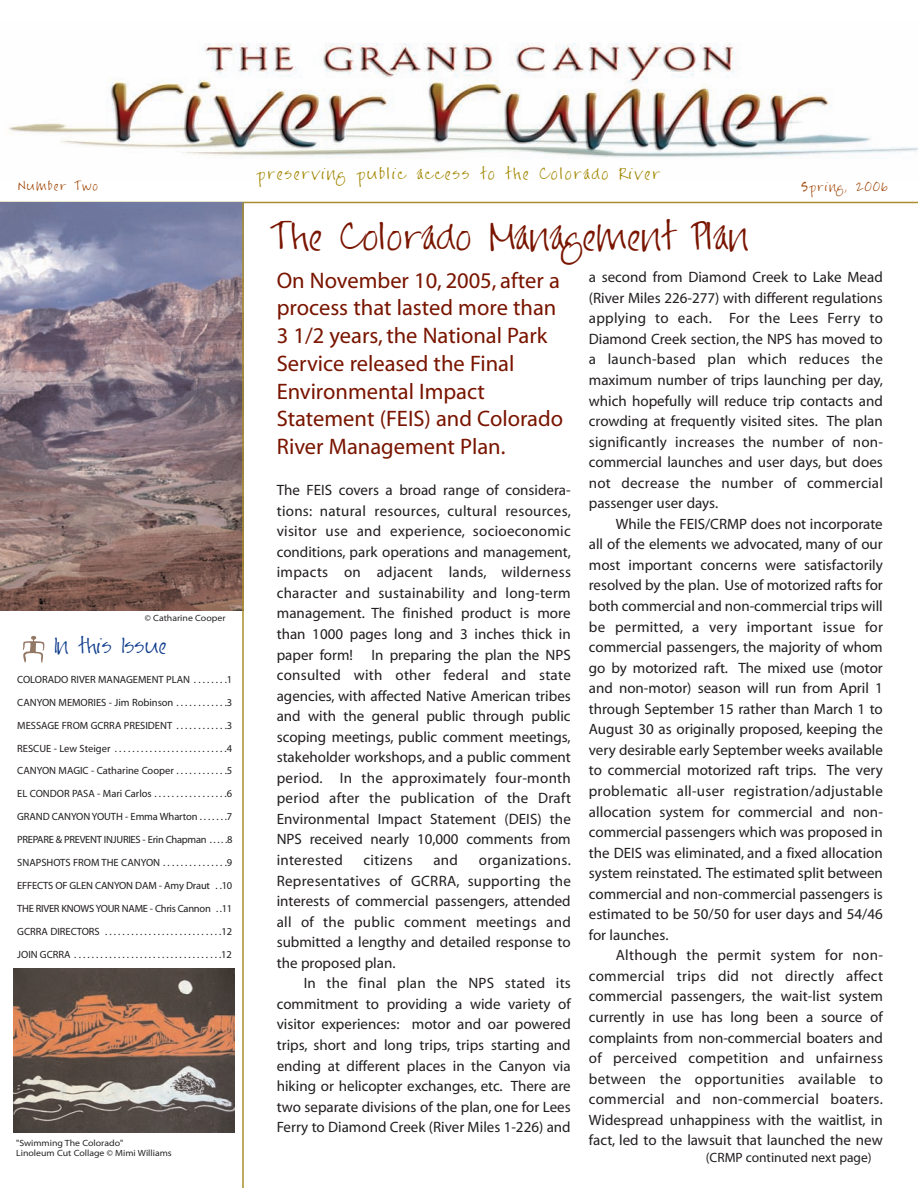
<style>
.page{position:relative;width:918px;height:1188px;background:#fff}
.page>*{position:absolute;margin:0;border:0;box-sizing:border-box;transform-origin:0 0}
.t1{font:31.5px "Jayne Print Hand";color:#791500}
.t2{font:22.5px/27.8px "Myriad MM.412.601";color:#791500}
.t3{font:18px "Jayne Print Hand";color:#103d8c}
.t4{font:15px/20.5px "Myriad MM.412.601";color:#231f20;text-align:justify}
.t5{font:15px "Myriad MM.412.601";letter-spacing:.02em;color:#231f20}
.t6{font:13.5px "Jayne Print Hand";letter-spacing:.13em;color:#a18701}
.t7{font:13.5px "Myriad MM.412.601";color:#231f20}
.t8{font:10.5px/23px "Myriad MM.412.601";letter-spacing:-.01em;color:#231f20;text-align:justify}
.t9{font:10.5px "Jayne Print Hand";letter-spacing:.13em;color:#a0470a}
.t10{font:9px/10.8px "Myriad MM.215.700";color:#231f20}
</style>
<div class="page">
<img style="left:8px;top:43px;width:910px;height:115px">
<hr style="left:0;top:202px;width:918px;height:1px;background:#a98d2e">
<svg style="left:23px;top:636px;width:21px;height:27px"></svg>
<img style="left:0;top:202px;width:242px;height:408px">
<img style="left:14px;top:969px;width:220px;height:163px">
<hr style="left:242px;top:202px;width:2px;height:986px;background:#a98d2e">
<p class="t6" style="left:257px;top:166px;width:405px">preserving public access to the Colorado River</p>
<h1 class="t1" style="left:272px;top:220px;width:479px">The Colorado Management Plan</h1>
<p class="t9" style="left:18px;top:180px;width:81px">Number Two</p>
<p class="t9" style="left:801px;top:181px;width:87px">Spring, 2006</p>
<p class="t10" style="left:145px;top:614px;width:82px">© Catharine Cooper</p>
<p class="t3" style="left:55px;top:636px;width:114px">In this Issue</p>
<p class="t8" style="left:17px;top:669px;width:217px">COLORADO RIVER MANAGEMENT PLAN . . . . . . . .1<br>CANYON MEMORIES - Jim Robinson . . . . . . . . . . . .3<br>MESSAGE FROM GCRRA PRESIDENT . . . . . . . . . . . .3<br>RESCUE - Lew Steiger . . . . . . . . . . . . . . . . . . . . . . . . . .4<br>CANYON MAGIC - Catharine Cooper . . . . . . . . . . . .5<br>EL CONDOR PASA - Mari Carlos . . . . . . . . . . . . . . . . .6<br>GRAND CANYON YOUTH - Emma Wharton . . . . . . .7<br>PREPARE &amp; PREVENT INJURIES - Erin Chapman . . . . .8<br>SNAPSHOTS FROM THE CANYON . . . . . . . . . . . . . . .9<br>EFFECTS OF GLEN CANYON DAM - Amy Draut . .10<br>THE RIVER KNOWS YOUR NAME - Chris Cannon . .11<br>GCRRA DIRECTORS . . . . . . . . . . . . . . . . . . . . . . . . . . .12<br>JOIN GCRRA . . . . . . . . . . . . . . . . . . . . . . . . . . . . . . . . . .12</p>
<p class="t10" style="left:16px;top:1138px;width:157px">"Swimming The Colorado"<br>Linoleum Cut Collage © Mimi Williams</p>
<h2 class="t2" style="left:277px;top:268px;width:288px">On November 10, 2005, after a process that lasted more than<br>3 1/2 years, the National Park<br>Service released the Final<br>Environmental Impact<br>Statement (FEIS) and Colorado<br>River Management Plan.</h2>
<p class="t4" style="left:277px;top:481px;width:296px">The FEIS covers a broad range of considera&shy;tions: natural resources, cultural resources, visitor use and experience, socioeconomic conditions, park operations and management, impacts on adjacent lands, wilderness character and sustainability and long-term management. The finished product is more than 1000 pages long and 3 inches thick in paper form! In preparing the plan the NPS consulted with other federal and state agencies, with affected Native American tribes and with the general public through public scoping meetings, public comment meetings, stakeholder workshops, and a public comment period. In the approximately four-month period after the publication of the Draft Environmental Impact Statement (DEIS) the NPS received nearly 10,000 comments from interested</p>
<p class="t5" style="left:364px;top:854px;width:51px">citizens</p>
<p class="t4" style="left:433px;top:851px;width:26px">and</p>
<p class="t4" style="left:277px;top:851px;width:296px;text-indent:202px">organizations.<br>Representatives of GCRRA, supporting the interests of commercial passengers, attended all of the public comment meetings and submitted a lengthy and detailed response to the proposed plan.</p>
<p class="t4" style="left:277px;top:974px;width:296px;text-indent:27px">In the final plan the NPS stated its commitment to providing a wide variety of visitor experiences: motor and oar powered trips, short and long trips, trips starting and ending at different places in the Canyon via hiking or helicopter exchanges, etc. There are two separate divisions of the plan, one for Lees Ferry to Diamond Creek (River Miles 1-226) and</p>
<p class="t4" style="left:589px;top:268px;width:296px">a second from Diamond Creek to Lake Mead (River Miles 226-277) with different regulations applying to each. For the Lees Ferry to Diamond Creek section, the NPS has moved to a launch-based plan which reduces the maximum number of trips launching per day, which hopefully will reduce trip contacts and crowding at frequently visited sites. The plan significantly increases the number of non&shy;commercial launches and user days, but does not decrease the number of commercial passenger user days.</p>
<p class="t4" style="left:589px;top:515px;width:296px;text-indent:27px">While the FEIS/CRMP does not incorporate all of the elements we advocated, many of our most important concerns were satisfactorily resolved by the plan. Use of motorized rafts for both commercial and non-commercial trips will be permitted, a very important issue for commercial passengers, the majority of whom go by motorized raft. The mixed use (motor and non-motor) season will run from April 1 through September 15 rather than March 1 to August 30 as originally proposed, keeping the very desirable early September weeks available to commercial motorized raft trips. The very problematic all-user registration/adjustable allocation system for commercial and non&shy;commercial passengers which was proposed in the DEIS was eliminated, and a fixed allocation system reinstated. The estimated split between commercial and non-commercial passengers is estimated to be 50/50 for user days and 54/46 for launches.</p>
<p class="t4" style="left:589px;top:946px;width:296px;text-indent:27px">Although the permit system for non&shy;commercial trips did not directly affect commercial passengers, the wait-list system currently in use has long been a source of complaints from non-commercial boaters and of perceived competition and unfairness between the opportunities available to commercial and non-commercial boaters.<br>Widespread unhappiness with the waitlist, in fact, led to the lawsuit that launched the new</p>
<p class="t7" style="left:706px;top:1153px;width:167px">(CRMP continuted next page)</p>
</div>
